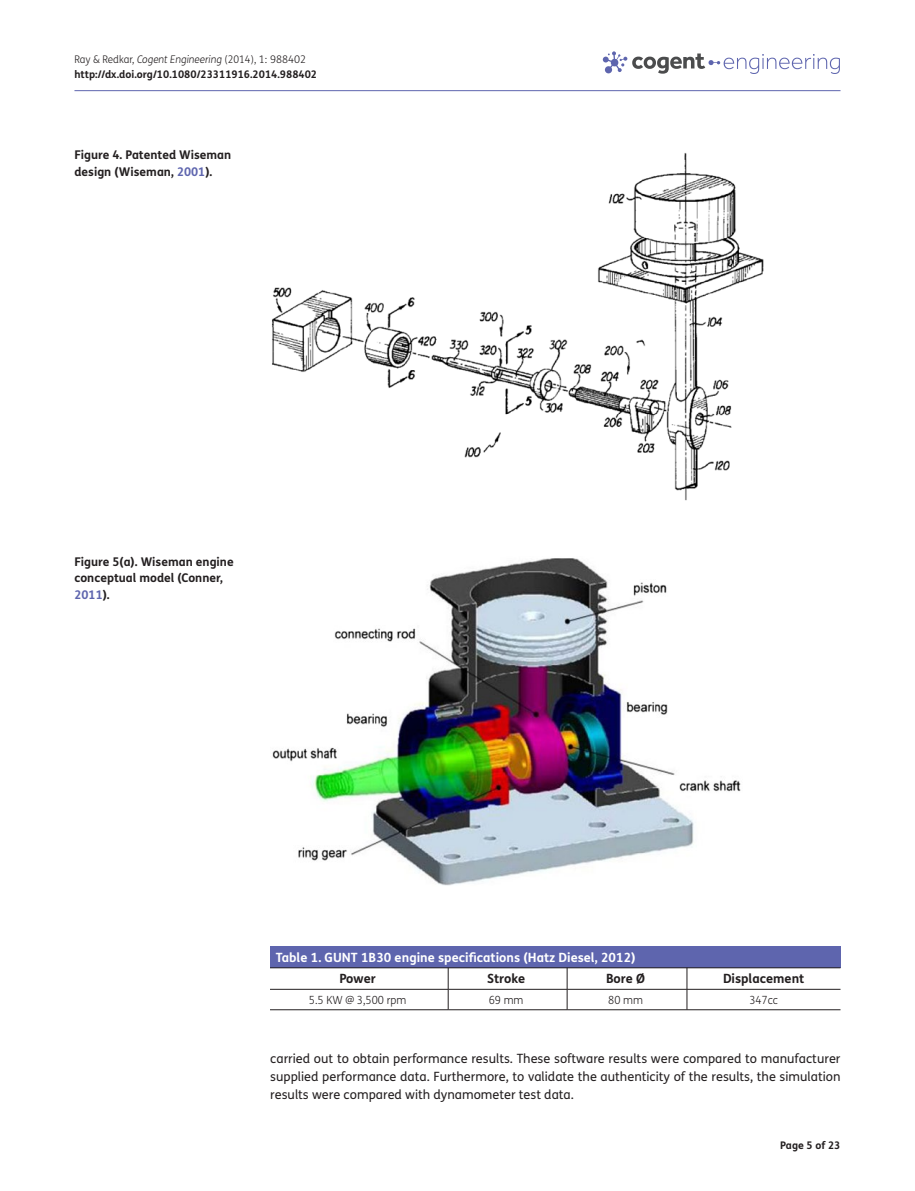
<style>
.page{position:relative;width:915px;height:1191px;background:#fff}
.page>*{position:absolute;margin:0;border:0;box-sizing:border-box;transform-origin:0 0}
.t1{font:12.75px/18px "FS Me Pro";color:#231f20;text-align:justify}
.t2{font:700 12.75px "FS Me Pro";color:#fff}
.t3{font:700 12.75px "FS Me Pro";color:#231f20}
.t4{font:700 12px/16.5px "FS Me Pro";color:#231f20}
.t5{font:300 11.25px "FS Me Pro";color:#231f20;scale:.95 1}
.t6{font:700 10.5px/15px "FS Me Pro";color:#231f20}
.s1{font-weight:300}
.s2{font-weight:300;font-style:italic}
.s3{color:#5e65ae}
</style>
<div class="page">
<hr style="left:74px;top:90px;width:766px;height:1px;background:#5e65ae">
<svg style="left:602px;top:51px;width:237px;height:23px"></svg>
<div style="left:270px;top:946px;width:570px;height:21px;background:#5e65ae"></div>
<hr style="left:270px;top:967px;width:570px;height:1px;background:#231f20">
<hr style="left:270px;top:989px;width:178px;height:1px;background:#231f20">
<hr style="left:448px;top:989px;width:119px;height:1px;background:#231f20">
<hr style="left:567px;top:989px;width:119px;height:1px;background:#231f20">
<hr style="left:686px;top:989px;width:154px;height:1px;background:#231f20">
<hr style="left:270px;top:1009px;width:178px;height:1px;background:#231f20">
<svg style="left:448px;top:967px;width:1px;height:42px"></svg>
<hr style="left:448px;top:1009px;width:119px;height:1px;background:#231f20">
<svg style="left:566px;top:967px;width:1px;height:42px"></svg>
<hr style="left:567px;top:1009px;width:119px;height:1px;background:#231f20">
<svg style="left:686px;top:967px;width:1px;height:42px"></svg>
<hr style="left:686px;top:1009px;width:154px;height:1px;background:#231f20">
<img style="left:272px;top:558px;width:469px;height:328px">
<img style="left:272px;top:153px;width:491px;height:348px">
<p class="t6" style="left:74px;top:51px;width:244px"><span class="s1">Ray &amp; Redkar,</span> <span class="s2">Cogent Engineering</span> <span class="s1">(2014), 1: 988402 </span>http://dx.doi.org/10.1080/23311916.2014.988402</p>
<p class="t4" style="left:74px;top:146px;width:158px">Figure 4. Patented Wiseman design (Wiseman, <span class="s3">2001</span>).</p>
<p class="t4" style="left:74px;top:552px;width:161px">Figure 5(a). Wiseman engine conceptual model (Conner,<br><span class="s3">2011</span>).</p>
<p class="t2" style="left:276px;top:947px;width:361px">Table 1. GUNT 1B30 engine specifications (Hatz Diesel, 2012)</p>
<p class="t3" style="left:339px;top:969px;width:38px">Power</p>
<p class="t3" style="left:487px;top:969px;width:40px">Stroke</p>
<p class="t3" style="left:605px;top:969px;width:41px">Bore Ø</p>
<p class="t3" style="left:722px;top:969px;width:83px">Displacement</p>
<p class="t5" style="left:309px;top:992px;width:104px">5.5 KW @ 3,500 rpm</p>
<p class="t5" style="left:488px;top:992px;width:38px">69 mm</p>
<p class="t5" style="left:608px;top:992px;width:38px">80 mm</p>
<p class="t5" style="left:749px;top:992px;width:32px">347cc</p>
<p class="t1" style="left:270px;top:1049px;width:571px">carried out to obtain performance results. These software results were compared to manufacturer supplied performance data. Furthermore, to validate the authenticity of the results, the simulation results were compared with dynamometer test data.</p>
<p class="t6" style="left:780px;top:1137px;width:62px">Page 5 of 23</p>
</div>
